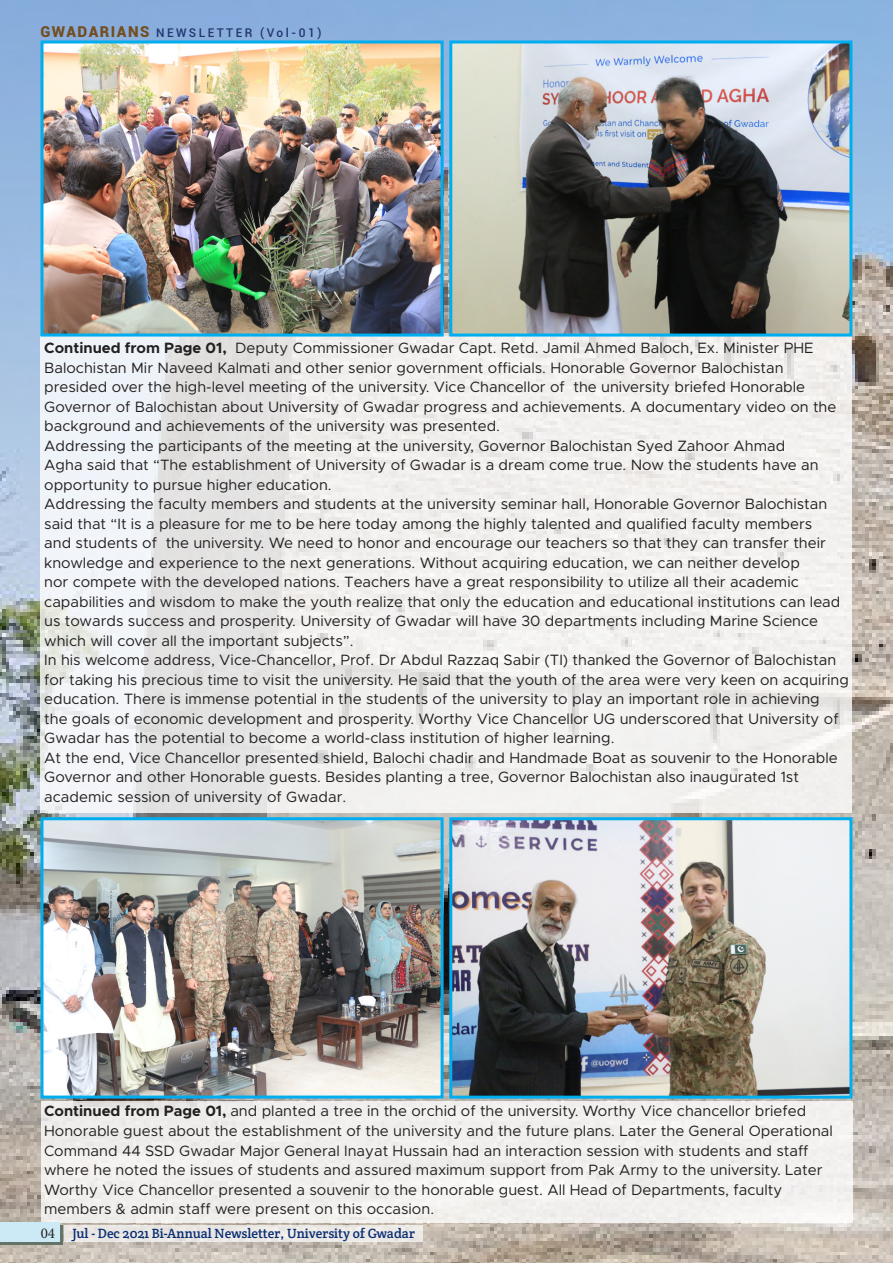
<style>
.page{position:relative;width:893px;height:1263px;background:#fff}
.page>*{position:absolute;margin:0;border:0;box-sizing:border-box;transform-origin:0 0}
.t1{font:15px/19.5px "Metropolis";color:#231f20}
.t2{font:15px "Minion Pro";color:#231f20}
.t3{font:13.5px "Crete Round";color:#0a2e73}
.t4{font:500 12px "Roboto";letter-spacing:.2em;color:#22356f}
.s1{font-weight:900;font-size:15px;color:#734e1f}
.s2{font-weight:700}
</style>
<div class="page">
<img style="left:0;top:0;width:893px;height:1263px">
<div style="left:65px;top:1225px;width:358px;height:17px;background:#ebe8e5"></div>
<div style="left:41px;top:1101px;width:811px;height:121px;background:#f1f0ee"></div>
<svg style="left:40px;top:337px;width:812px;height:476px;fill:#f1f0ef"></svg>
<div style="left:0;top:1225px;width:62px;height:19px;background:#657268"></div>
<div style="left:0;top:1223px;width:60px;height:19px;background:#cbeaf5"></div>
<img style="left:44px;top:821px;width:396px;height:273px">
<div style="left:40px;top:817px;width:404px;height:281px;border:3px solid #00aeef"></div>
<img style="left:453px;top:44px;width:395px;height:289px">
<div style="left:449px;top:40px;width:403px;height:297px;border:3px solid #00aeef"></div>
<img style="left:453px;top:821px;width:395px;height:274px">
<div style="left:449px;top:817px;width:403px;height:282px;border:3px solid #00aeef"></div>
<img style="left:44px;top:44px;width:396px;height:289px">
<div style="left:40px;top:40px;width:404px;height:297px;border:3px solid #00aeef"></div>
<p class="t4" style="left:40px;top:24px;width:282px"><span class="s1">GWADARIANS</span> NEWSLETTER (Vol-01)</p>
<p class="t1" style="left:44px;top:338px;width:806px"><span class="s2">Continued from Page 01,</span> Deputy Commissioner Gwadar Capt. Retd. Jamil Ahmed Baloch, Ex. Minister PHE Balochistan Mir Naveed Kalmati and other senior government officials. Honorable Governor Balochistan presided over the high-level meeting of the university. Vice Chancellor of the university briefed Honorable Governor of Balochistan about University of Gwadar progress and achievements. A documentary video on the background and achievements of the university was presented.<br>Addressing the participants of the meeting at the university, Governor Balochistan Syed Zahoor Ahmad<br>Agha said that “The establishment of University of Gwadar is a dream come true. Now the students have an opportunity to pursue higher education.<br>Addressing the faculty members and students at the university seminar hall, Honorable Governor Balochistan said that “It is a pleasure for me to be here today among the highly talented and qualified faculty members<br>and students of the university. We need to honor and encourage our teachers so that they can transfer their knowledge and experience to the next generations. Without acquiring education, we can neither develop<br>nor compete with the developed nations. Teachers have a great responsibility to utilize all their academic capabilities and wisdom to make the youth realize that only the education and educational institutions can lead us towards success and prosperity. University of Gwadar will have 30 departments including Marine Science which will cover all the important subjects”.<br>In his welcome address, Vice-Chancellor, Prof. Dr Abdul Razzaq Sabir (TI) thanked the Governor of Balochistan for taking his precious time to visit the university. He said that the youth of the area were very keen on acquiring education. There is immense potential in the students of the university to play an important role in achieving<br>the goals of economic development and prosperity. Worthy Vice Chancellor UG underscored that University of Gwadar has the potential to become a world-class institution of higher learning.<br>At the end, Vice Chancellor presented shield, Balochi chadir and Handmade Boat as souvenir to the Honorable Governor and other Honorable guests. Besides planting a tree, Governor Balochistan also inaugurated 1st academic session of university of Gwadar.</p>
<p class="t1" style="left:44px;top:1101px;width:790px"><span class="s2">Continued from Page 01,</span> and planted a tree in the orchid of the university. Worthy Vice chancellor briefed Honorable guest about the establishment of the university and the future plans. Later the General Operational Command 44 SSD Gwadar Major General Inayat Hussain had an interaction session with students and staff where he noted the issues of students and assured maximum support from Pak Army to the university. Later Worthy Vice Chancellor presented a souvenir to the honorable guest. All Head of Departments, faculty members &amp; admin staff were present on this occasion.</p>
<p class="t2" style="left:41px;top:1223px;width:16px">04</p>
<p class="t3" style="left:73px;top:1224px;width:344px">Jul - Dec 2021 Bi-Annual Newsletter, University of Gwadar</p>
</div>
